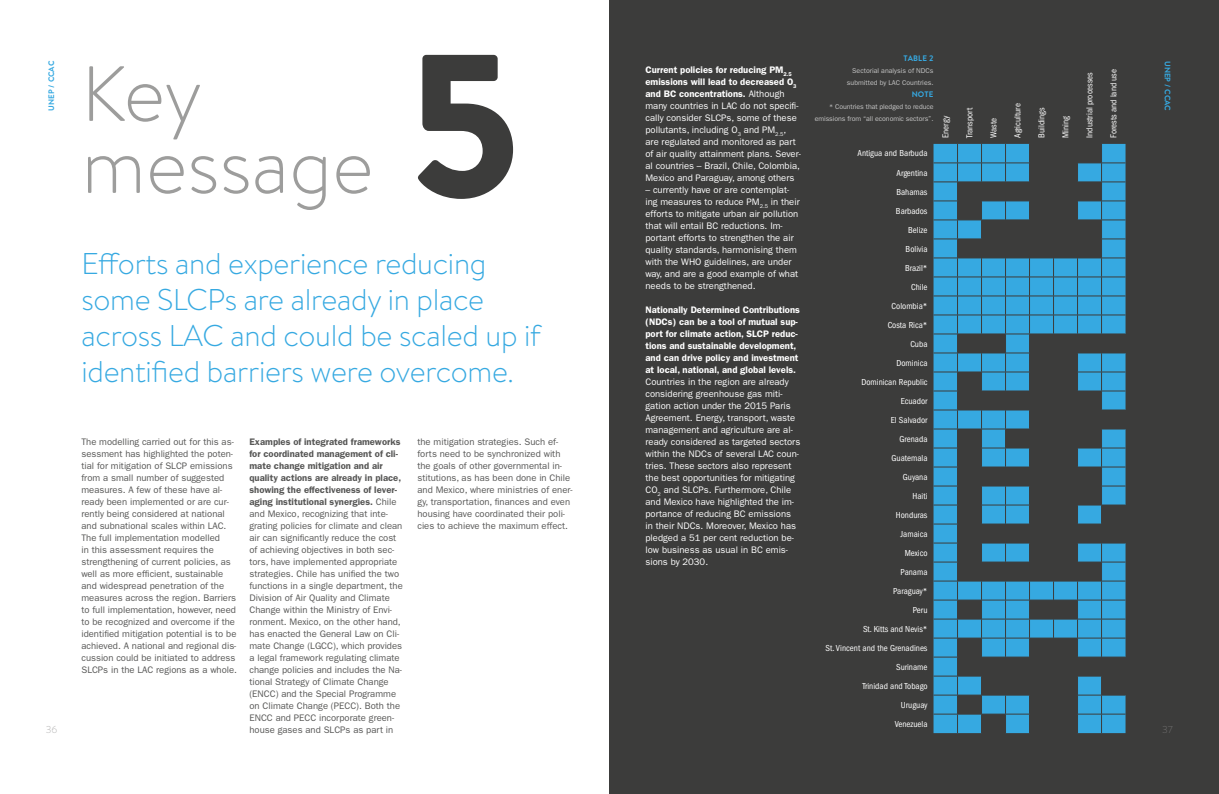
<style>
.page{position:relative;width:1219px;height:794px;background:#fff}
.page>*{position:absolute;margin:0;border:0;box-sizing:border-box;transform-origin:0 0}
.t1{font:300 78px/72px "Brandon Text";color:#9d9d9c}
.t2{font:300 30px/36px "Brandon Text";letter-spacing:-.01em;color:#36a9e1}
.t3{font:300 10px "Brandon Text";color:#706f6f}
.t4{font:300 10px "Brandon Text";color:#b3b2b2}
.t5{font:9.5px/12px "ITC Franklin Gothic Std";color:#575756}
.t6{font:9.5px/12px "ITC Franklin Gothic Std";color:#fff}
.t7{font:600 9.5px/12px "ITC Franklin Gothic Std";color:#fff}
.t8{font:condensed 9px/19px "ITC Franklin Gothic Std";color:#fff;text-align:right}
.t9{font:700 8px "Brandon Text";color:#36a9e1}
.t10{font:7px/12px "ITC Franklin Gothic Std";letter-spacing:-.01em;color:#c6c6c6;text-align:right}
.s1{font-weight:600}
</style>
<div class="page">
<div style="left:609px;top:1px;width:609px;height:793px;background:#3c3c3b"></div>
<svg style="left:933px;top:144px;width:192px;height:589px"></svg>
<svg style="left:418px;top:55px;width:95px;height:144px"></svg>
<p class="t9" style="left:46px;top:111px;width:51px;rotate:-90deg">UNEP / CCAC</p>
<p class="t4" style="left:46px;top:723px;width:13px">36</p>
<h1 class="t1" style="left:81px;top:55px;width:294px">Key message</h1>
<h2 class="t2" style="left:81px;top:244px;width:461px">Efforts and experience reducing some SLCPs are already in place across LAC and could be scaled up if identified barriers were overcome.</h2>
<p class="t5" style="left:81px;top:436px;width:157px">The modelling carried out for this as&shy;sessment has highlighted the poten&shy;tial for mitigation of SLCP emissions from a small number of suggested measures. A few of these have al&shy;ready been implemented or are cur&shy;rently being considered at national and subnational scales within LAC.<br>The full implementation modelled<br>in this assessment requires the strengthening of current policies, as well as more efficient, sustainable and widespread penetration of the measures across the region. Barriers to full implementation, however, need to be recognized and overcome if the identified mitigation potential is to be achieved. A national and regional dis&shy;cussion could be initiated to address SLCPs in the LAC regions as a whole.</p>
<p class="t5" style="left:249px;top:436px;width:155px"><span class="s1">Examples of integrated frameworks for coordinated management of cli&shy;mate change mitigation and air quality actions are already in place, showing the effectiveness of lever&shy;aging institutional synergies.</span> Chile and Mexico, recognizing that inte&shy;grating policies for climate and clean air can significantly reduce the cost of achieving objectives in both sec&shy;tors, have implemented appropriate strategies. Chile has unified the two functions in a single department, the Division of Air Quality and Climate Change within the Ministry of Envi&shy;ronment. Mexico, on the other hand, has enacted the General Law on Cli&shy;mate Change (LGCC), which provides a legal framework regulating climate change policies and includes the Na&shy;tional Strategy of Climate Change (ENCC) and the Special Programme on Climate Change (PECC). Both the ENCC and PECC incorporate green&shy;house gases and SLCPs as part in</p>
<p class="t5" style="left:417px;top:436px;width:157px">the mitigation strategies. Such ef&shy;forts need to be synchronized with the goals of other governmental in&shy;stitutions, as has been done in Chile and Mexico, where ministries of ener&shy;gy, transportation, finances and even housing have coordinated their poli&shy;cies to achieve the maximum effect.</p>
<p class="t6" style="left:645px;top:64px;width:157px"><span class="s1">Current policies for reducing PM</span><sub>2.5 </sub><span class="s1">emissions will lead to decreased O</span><sub>3 </sub><span class="s1">and BC concentrations.</span> Although many countries in LAC do not specifi&shy;cally consider SLCPs, some of these pollutants, including O<sub>3</sub> and PM<sub>2.5</sub>, are regulated and monitored as part of air quality attainment plans. Sever&shy;al countries – Brazil, Chile, Colombia, Mexico and Paraguay, among others</p>
<p class="t6" style="left:645px;top:184px;width:156px">– currently have or are contemplat&shy;ing measures to reduce PM<sub>2.5</sub> in their efforts to mitigate urban air pollution that will entail BC reductions. Im&shy;portant efforts to strengthen the air quality standards, harmonising them with the WHO guidelines, are under way, and are a good example of what needs to be strengthened.</p>
<p class="t7" style="left:645px;top:304px;width:156px">Nationally Determined Contributions (NDCs) can be a tool of mutual sup&shy;port for climate action, SLCP reduc&shy;tions and sustainable development, and can drive policy and investment at local, national, and global levels.</p>
<p class="t6" style="left:645px;top:376px;width:156px">Countries in the region are already considering greenhouse gas miti&shy;gation action under the 2015 Paris Agreement. Energy, transport, waste management and agriculture are al&shy;ready considered as targeted sectors within the NDCs of several LAC coun&shy;tries. These sectors also represent the best opportunities for mitigating CO<sub>2</sub> and SLCPs. Furthermore, Chile and Mexico have highlighted the im&shy;portance of reducing BC emissions in their NDCs. Moreover, Mexico has pledged a 51 per cent reduction be&shy;low business as usual in BC emis&shy;sions by 2030.</p>
<p class="t9" style="left:904px;top:53px;width:31px">TABLE 2</p>
<p class="t10" style="left:847px;top:65px;width:88px">Sectorial analysis of NDCs submitted by LAC Countries.</p>
<p class="t9" style="left:912px;top:89px;width:23px">NOTE</p>
<p class="t10" style="left:815px;top:101px;width:120px">* Countries that pledged to reduce emissions from “all economic sectors”.</p>
<p class="t8" style="left:825px;top:144px;width:103px">Antigua and Barbuda<br>Argentina<br>Bahamas<br>Barbados<br>Belize<br>Bolivia<br>Brazil*<br>Chile<br>Colombia*<br>Costa Rica*<br>Cuba<br>Dominica<br>Dominican Republic<br>Ecuador<br>El Salvador<br>Grenada<br>Guatemala<br>Guyana<br>Haiti<br>Honduras<br>Jamaica<br>Mexico<br>Panama<br>Paraguay*<br>Peru<br>St. Kitts and Nevis*<br>St. Vincent and the Grenadines<br>Suriname<br>Trinidad and Tobago<br>Uruguay<br>Venezuela</p>
<p class="t8" style="left:936px;top:138px;width:23px;rotate:-90deg">Energy</p>
<p class="t8" style="left:960px;top:138px;width:32px;rotate:-90deg">Transport</p>
<p class="t8" style="left:984px;top:138px;width:21px;rotate:-90deg">Waste</p>
<p class="t8" style="left:1008px;top:138px;width:36px;rotate:-90deg">Agriculture</p>
<p class="t8" style="left:1032px;top:138px;width:32px;rotate:-90deg">Buildings</p>
<p class="t8" style="left:1056px;top:138px;width:24px;rotate:-90deg">Mining</p>
<p class="t8" style="left:1080px;top:138px;width:67px;rotate:-90deg">Industrial processes</p>
<p class="t8" style="left:1104px;top:138px;width:70px;rotate:-90deg">Forests and land use</p>
<p class="t9" style="left:1173px;top:61px;width:51px;rotate:90deg">UNEP / CCAC</p>
<p class="t3" style="left:1162px;top:723px;width:12px">37</p>
</div>
